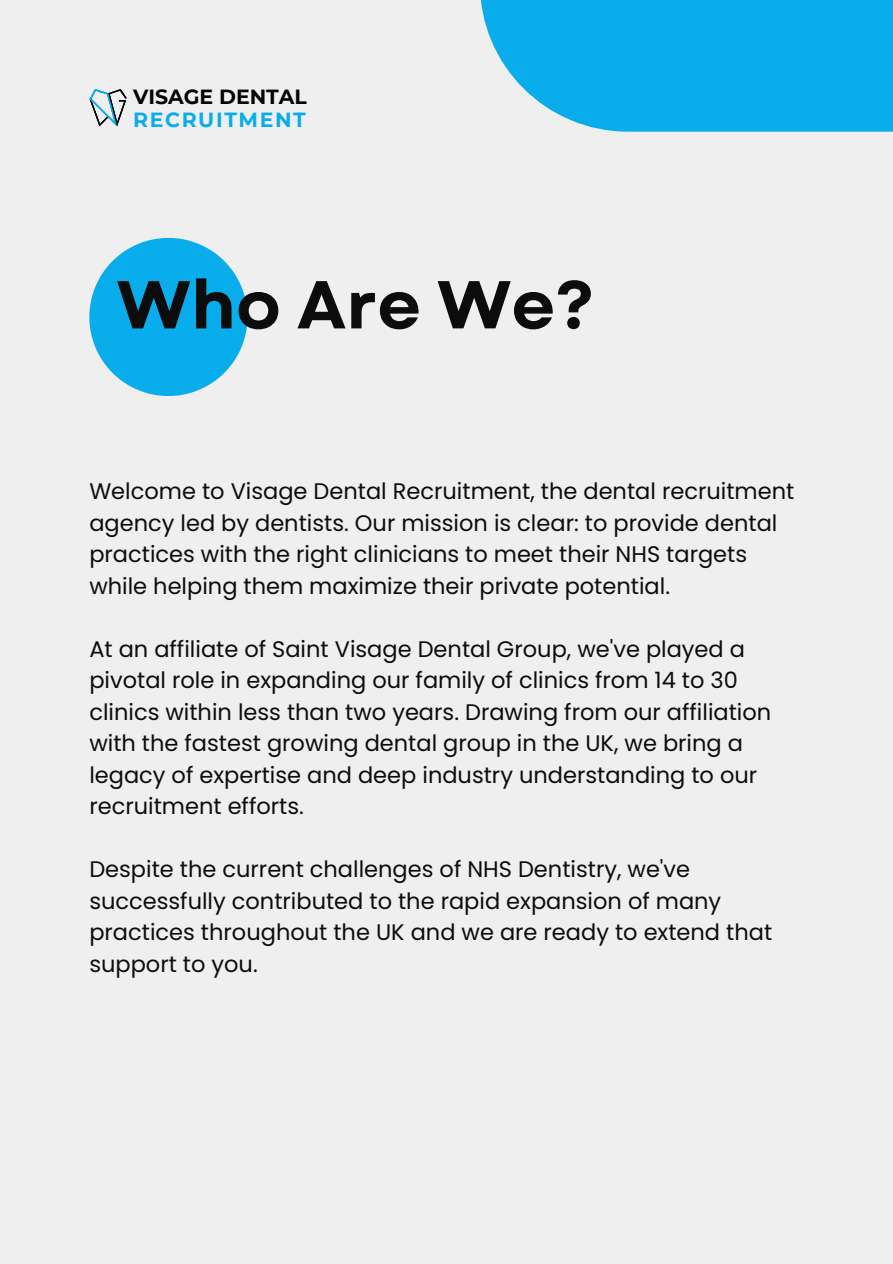
<style>
.page{position:relative;width:893px;height:1264px;background:#fff}
.page>*{position:absolute;margin:0;border:0;box-sizing:border-box;transform-origin:0 0}
.t1{font:700 67.5px "Garet";color:#0c0c0c}
.t2{font:22.5px/31.5px "Poppins";color:#0c0c0c}
.t3{font:700 20.4px "Montserrat";color:#050505}
.t4{font:700 20.4px "Montserrat";letter-spacing:.075em;color:#0aadeb}
</style>
<div class="page">
<div style="left:0;top:0;width:892px;height:1263px;background:#efefef"></div>
<svg style="left:89px;top:238px;width:158px;height:157px"></svg>
<div style="left:480px;top:0;width:412px;height:132px;background:#0aadeb"></div>
<svg style="left:90px;top:89px;width:37px;height:37px"></svg>
<p class="t3" style="left:133px;top:84px;width:175px">VISAGE DENTAL</p>
<p class="t4" style="left:133px;top:107px;width:174px">RECRUITMENT</p>
<p class="t1" style="left:116px;top:256px;width:479px">Who Are We?</p>
<p class="t2" style="left:89px;top:475px;width:706px">Welcome to Visage Dental Recruitment, the dental recruitment agency led by dentists. Our mission is clear: to provide dental practices with the right clinicians to meet their NHS targets while helping them maximize their private potential.</p>
<p class="t2" style="left:89px;top:633px;width:683px">At an affiliate of Saint Visage Dental Group, we've played a pivotal role in expanding our family of clinics from 14 to 30 clinics within less than two years. Drawing from our affiliation with the fastest growing dental group in the UK, we bring a legacy of expertise and deep industry understanding to our recruitment efforts.</p>
<p class="t2" style="left:89px;top:853px;width:684px">Despite the current challenges of NHS Dentistry, we've successfully contributed to the rapid expansion of many practices throughout the UK and we are ready to extend that support to you.</p>
</div>
